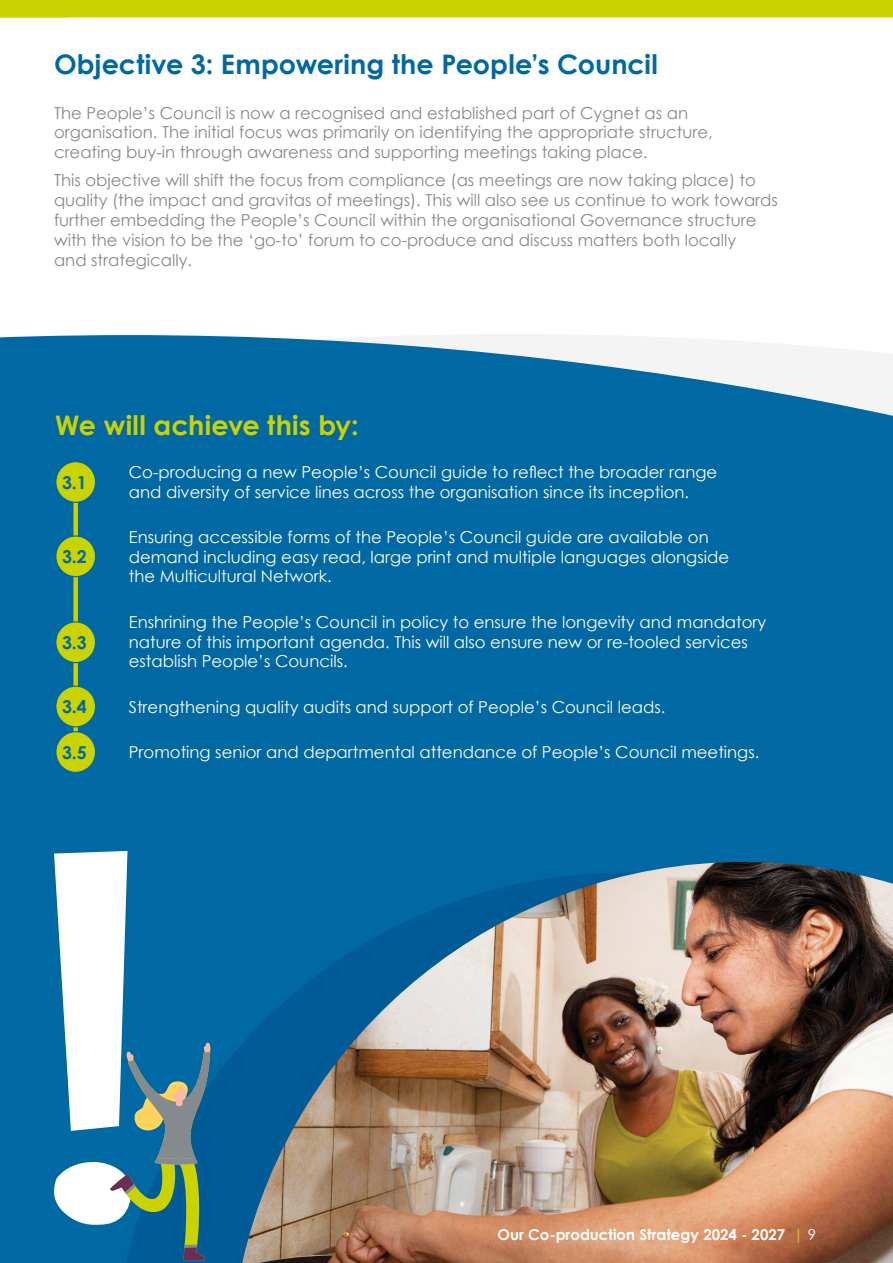
<style>
.page{position:relative;width:893px;height:1263px;background:#fff}
.page>*{position:absolute;margin:0;border:0;box-sizing:border-box;transform-origin:0 0}
.t1{font:700 27px "Century Gothic";color:#0068a3}
.t2{font:700 27px "Century Gothic";letter-spacing:.005em;color:#cad200}
.t3{font:700 17.7px "Century Gothic";color:#0068a3}
.t4{font:16.5px/19.8px "Century Gothic";color:#fff}
.t5{font:16.5px/19.8px "Century Gothic";color:#848a8e}
.t6{font:700 15px "Century Gothic";color:#fff}
.s1{font-weight:400;color:#cad200}
.s2{font-weight:400}
</style>
<div class="page">
<div style="left:0;top:335px;width:893px;height:928px;background:#0068a3"></div>
<div style="left:0;top:0;width:893px;height:17px;background:#cad200"></div>
<div style="left:73px;top:488px;width:5px;height:270px;background:#cad200"></div>
<div style="left:56px;top:462px;width:40px;height:40px;background:#cad200;border-radius:50%"></div>
<div style="left:55px;top:461px;width:41px;height:42px;border:1px solid #0068a3;border-radius:50%"></div>
<div style="left:56px;top:536px;width:40px;height:41px;background:#cad200;border-radius:50%"></div>
<div style="left:55px;top:535px;width:41px;height:42px;border:1px solid #0068a3;border-radius:50%"></div>
<div style="left:56px;top:622px;width:40px;height:40px;background:#cad200;border-radius:50%"></div>
<div style="left:55px;top:621px;width:41px;height:42px;border:1px solid #0068a3;border-radius:50%"></div>
<div style="left:56px;top:686px;width:40px;height:41px;background:#cad200;border-radius:50%"></div>
<div style="left:55px;top:686px;width:41px;height:41px;border:1px solid #0068a3;border-radius:50%"></div>
<div style="left:56px;top:732px;width:40px;height:40px;background:#cad200;border-radius:50%"></div>
<div style="left:55px;top:731px;width:41px;height:42px;border:1px solid #0068a3;border-radius:50%"></div>
<svg style="left:111px;top:872px;width:131px;height:391px;background:#00619c"></svg>
<svg style="left:51px;top:851px;width:161px;height:409px"></svg>
<img style="left:242px;top:862px;width:651px;height:401px">
<h1 class="t1" style="left:54px;top:44px;width:605px">Objective 3: Empowering the People’s Council</h1>
<p class="t5" style="left:54px;top:102px;width:660px">The People’s Council is now a recognised and established part of Cygnet as an organisation. The initial focus was primarily on identifying the appropriate structure, creating buy-in through awareness and supporting meetings taking place.</p>
<p class="t5" style="left:54px;top:170px;width:725px">This objective will shift the focus from compliance (as meetings are now taking place) to quality (the impact and gravitas of meetings). This will also see us continue to work towards further embedding the People’s Council within the organisational Governance structure with the vision to be the ‘go-to’ forum to co-produce and discuss matters both locally<br>and strategically.</p>
<h1 class="t2" style="left:55px;top:405px;width:305px">We will achieve this by:</h1>
<p class="t4" style="left:129px;top:462px;width:590px">Co-producing a new People’s Council guide to reflect the broader range and diversity of service lines across the organisation since its inception.</p>
<p class="t4" style="left:129px;top:527px;width:602px">Ensuring accessible forms of the People’s Council guide are available on demand including easy read, large print and multiple languages alongside the Multicultural Network.</p>
<p class="t4" style="left:129px;top:612px;width:639px">Enshrining the People’s Council in policy to ensure the longevity and mandatory nature of this important agenda. This will also ensure new or re-tooled services establish People’s Councils.</p>
<p class="t4" style="left:129px;top:696px;width:538px">Strengthening quality audits and support of People’s Council leads.</p>
<p class="t4" style="left:129px;top:742px;width:632px">Promoting senior and departmental attendance of People’s Council meetings.</p>
<p class="t3" style="left:62px;top:469px;width:26px">3.1</p>
<p class="t3" style="left:62px;top:543px;width:26px">3.2</p>
<p class="t3" style="left:62px;top:629px;width:26px">3.3</p>
<p class="t3" style="left:62px;top:693px;width:26px">3.4</p>
<p class="t3" style="left:62px;top:739px;width:26px">3.5</p>
<p class="t6" style="left:497px;top:1223px;width:320px">Our Co-production Strategy 2024 - 2027 <span class="s1">|</span> <span class="s2">9</span></p>
</div>
